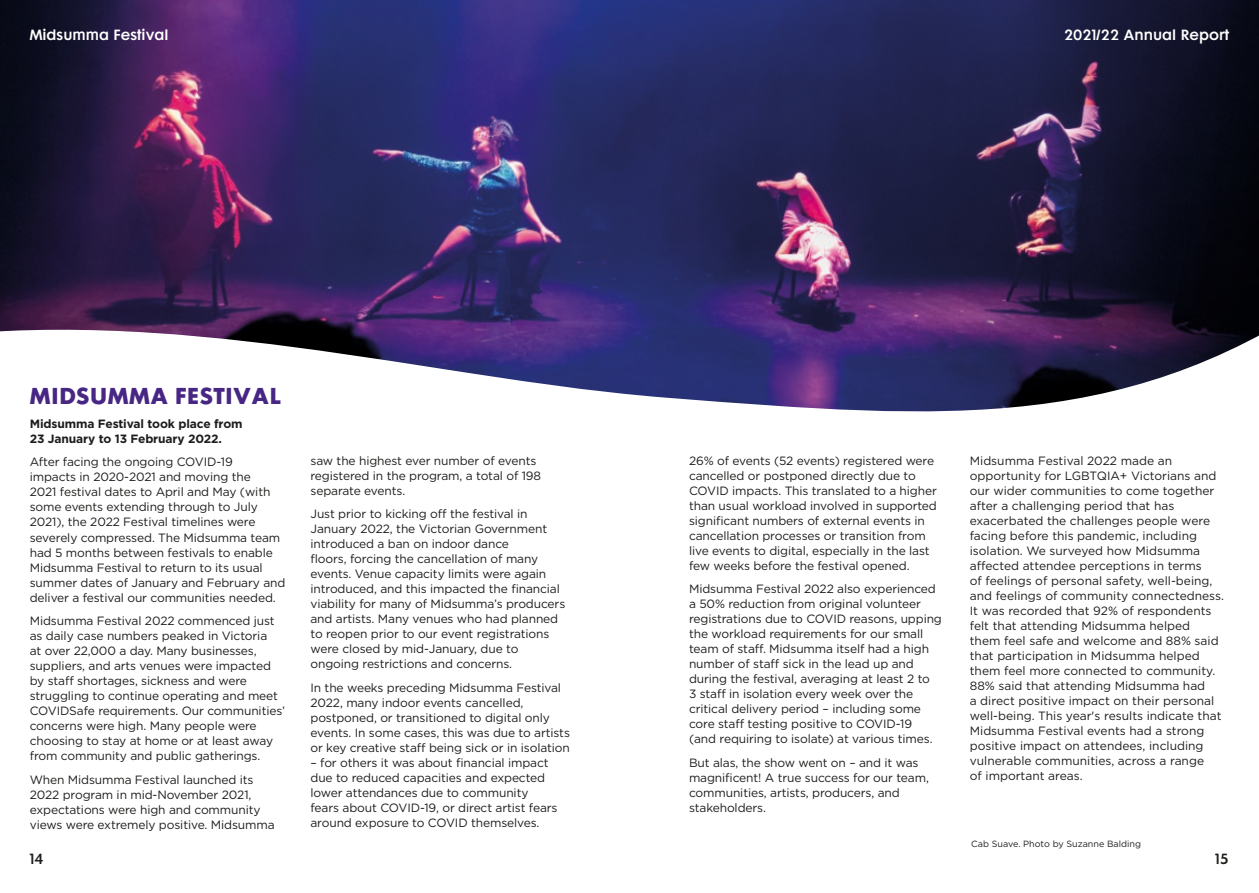
<style>
.page{position:relative;width:1259px;height:893px;background:#fff}
.page>*{position:absolute;margin:0;border:0;box-sizing:border-box;transform-origin:0 0}
.t1{font:21px "Futura Maxi CG Bold";letter-spacing:.015em;color:#482683}
.t2{font:13.5px "Futura Maxi CG Demi";color:#fff}
.t3{font:13.5px "Futura Maxi CG Demi";color:#1d1d1b}
.t4{font:12px/15px "Gotham";letter-spacing:-.01em;color:#1d1d1b}
.t5{font:700 12px/15px "Gotham";letter-spacing:-.01em;color:#1d1d1b}
.Credit{font:9px "Gotham";color:#1d1d1b}
</style>
<div class="page">
<svg style="left:0;top:0;width:1259px;height:412px;background:#403865"></svg>
<p class="t2" style="left:30px;top:27px;width:140px">Midsumma Festival</p>
<p class="t2" style="left:1064px;top:27px;width:167px">2021/22 Annual Report</p>
<p class="t1" style="left:30px;top:383px;width:253px">MIDSUMMA FESTIVAL</p>
<p class="t5" style="left:30px;top:416px;width:214px">Midsumma Festival took place from<br>23 January to 13 February 2022.</p>
<p class="t4" style="left:30px;top:454px;width:257px">After facing the ongoing COVID-19<br>impacts in 2020-2021 and moving the<br>2021 festival dates to April and May (with some events extending through to July 2021), the 2022 Festival timelines were severely compressed. The Midsumma team had 5 months between festivals to enable Midsumma Festival to return to its usual summer dates of January and February and deliver a festival our communities needed.</p>
<p class="t4" style="left:30px;top:613px;width:257px">Midsumma Festival 2022 commenced just as daily case numbers peaked in Victoria<br>at over 22,000 a day. Many businesses, suppliers, and arts venues were impacted by staff shortages, sickness and were struggling to continue operating and meet COVIDSafe requirements. Our communities’ concerns were high. Many people were choosing to stay at home or at least away from community and public gatherings.</p>
<p class="t4" style="left:30px;top:771px;width:246px">When Midsumma Festival launched its 2022 program in mid-November 2021, expectations were high and community views were extremely positive. Midsumma</p>
<p class="t3" style="left:30px;top:850px;width:16px">14</p>
<p class="t4" style="left:310px;top:453px;width:232px">saw the highest ever number of events registered in the program, a total of 198 separate events.</p>
<p class="t4" style="left:310px;top:506px;width:256px">Just prior to kicking off the festival in January 2022, the Victorian Government introduced a ban on indoor dance<br>floors, forcing the cancellation of many events. Venue capacity limits were again introduced, and this impacted the financial viability for many of Midsumma’s producers and artists. Many venues who had planned to reopen prior to our event registrations were closed by mid-January, due to ongoing restrictions and concerns.</p>
<p class="t4" style="left:310px;top:680px;width:261px">In the weeks preceding Midsumma Festival 2022, many indoor events cancelled, postponed, or transitioned to digital only events. In some cases, this was due to artists or key creative staff being sick or in isolation</p>
<p class="t4" style="left:310px;top:755px;width:249px">– for others it was about financial impact due to reduced capacities and expected lower attendances due to community fears about COVID-19, or direct artist fears around exposure to COVID themselves.</p>
<p class="t4" style="left:689px;top:453px;width:249px">26% of events (52 events) registered were cancelled or postponed directly due to COVID impacts. This translated to a higher than usual workload involved in supported significant numbers of external events in cancellation processes or transition from live events to digital, especially in the last few weeks before the festival opened.</p>
<p class="t4" style="left:689px;top:581px;width:254px">Midsumma Festival 2022 also experienced a 50% reduction from original volunteer registrations due to COVID reasons, upping the workload requirements for our small team of staff. Midsumma itself had a high number of staff sick in the lead up and during the festival, averaging at least 2 to<br>3 staff in isolation every week over the critical delivery period – including some core staff testing positive to COVID-19 (and requiring to isolate) at various times.</p>
<p class="t4" style="left:689px;top:755px;width:241px">But alas, the show went on – and it was magnificent! A true success for our team, communities, artists, producers, and stakeholders.</p>
<p class="t4" style="left:969px;top:453px;width:256px">Midsumma Festival 2022 made an opportunity for LGBTQIA+ Victorians and our wider communities to come together after a challenging period that has exacerbated the challenges people were facing before this pandemic, including isolation. We surveyed how Midsumma affected attendee perceptions in terms<br>of feelings of personal safety, well-being, and feelings of community connectedness.<br>It was recorded that 92% of respondents felt that attending Midsumma helped<br>them feel safe and welcome and 88% said that participation in Midsumma helped them feel more connected to community.<br>88% said that attending Midsumma had<br>a direct positive impact on their personal well-being. This year's results indicate that Midsumma Festival events had a strong positive impact on attendees, including vulnerable communities, across a range<br>of important areas.</p>
<p class="Credit" style="left:971px;top:838px;width:171px">Cab Suave. Photo by Suzanne Balding</p>
<p class="t3" style="left:1215px;top:850px;width:16px">15</p>
</div>
